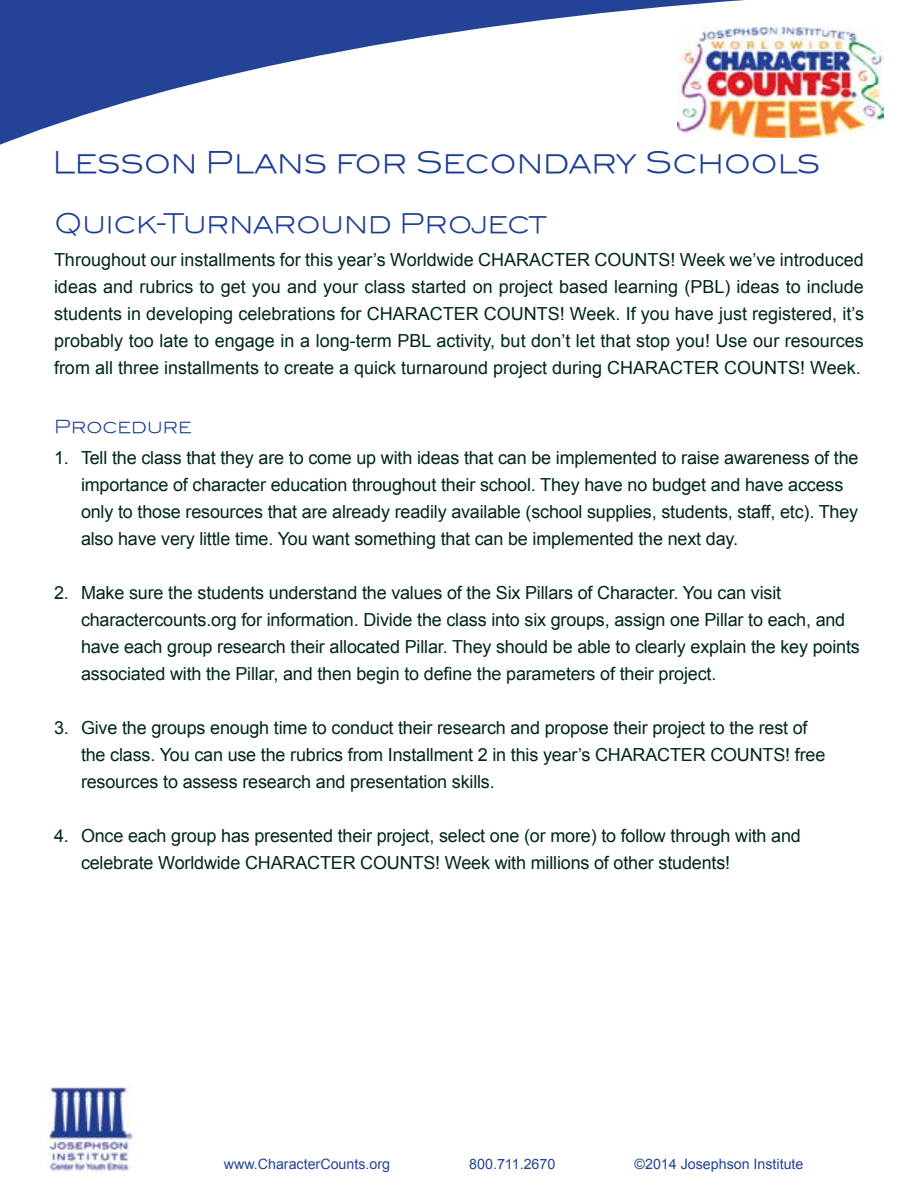
<style>
.page{position:relative;width:918px;height:1188px;background:#fff}
.page>*{position:absolute;margin:0;border:0;box-sizing:border-box;transform-origin:0 0}
.t1{font:30px "Blair ITCTT Light";color:#1c3e94}
.t2{font:27px "Blair ITCTT Light";color:#1c3e94}
.t3{font:18px/27px "Arial";letter-spacing:-.01em;color:#00261f}
.t4{font:18px "Blair ITCTT Light";color:#1c3e94}
.t5{font:14.25px "Arial";color:#224396}
.s1{font-style:inherit}
</style>
<div class="page">
<img style="left:47px;top:1085px;width:87px;height:87px">
<svg style="left:0;top:0;width:745px;height:145px"></svg>
<img style="left:678px;top:27px;width:206px;height:111px">
<p class="t1" style="left:52px;top:145px;width:770px">Lesson Plans for Secondary Schools</p>
<p class="t2" style="left:54px;top:208px;width:494px">Quick-Turnaround Project</p>
<p class="t3" style="left:54px;top:247px;width:812px;text-align:justify">Throughout our installments for this year’s Worldwide CHARACTER COUNTS! Week we’ve introduced ideas and rubrics to get you and your class started on project based learning (PBL) ideas to include students in developing celebrations for CHARACTER COUNTS! Week. If you have just registered, it’s probably too late to engage in a long-term PBL activity, but don’t let that stop you! Use our resources from all three installments to create a quick turnaround project during CHARACTER COUNTS! Week.</p>
<p class="t4" style="left:54px;top:416px;width:139px">Procedure</p>
<p class="t3" style="left:81px;top:445px;width:779px;text-indent:-27px">1. Tell the class that they are to come up with ideas that can be implemented to raise awareness of the importance of character education throughout their school. They have no budget and have access only to those resources that are already readily available (school supplies, students, staff, etc). They also have very little time. You want something that can be implemented the next day.</p>
<p class="t3" style="left:81px;top:580px;width:780px;text-indent:-27px">2. Make sure the students understand the values of the Six Pillars of Character. You can visit charactercounts.org for information. Divide the class into six groups, assign one Pillar to each, and have each group research their allocated Pillar. They should be able to clearly explain the key points associated with the Pillar, and then begin to define the parameters of their project.</p>
<p class="t3" style="left:81px;top:715px;width:746px;text-indent:-27px">3. Give the groups enough time to conduct their research and propose their project to the rest of the class. You can use the rubrics from Installment 2 in this year’s CHARACTER COUNTS! free resources to assess research and presentation skills.</p>
<p class="t3" style="left:81px;top:823px;width:721px;text-indent:-27px">4. Once each group has presented their project, select one (or more) to follow through with and celebrate Worldwide CHARACTER COUNTS! Week with millions of other students!</p>
<p class="t5" style="left:224px;top:1154px;width:168px">www.CharacterCounts.org</p>
<p class="t5" style="left:469px;top:1154px;width:88px">800.711.2670</p>
<p class="t5" style="left:635px;top:1154px;width:170px">©201<span class="s1">4</span> Josephson Institute</p>
</div>
